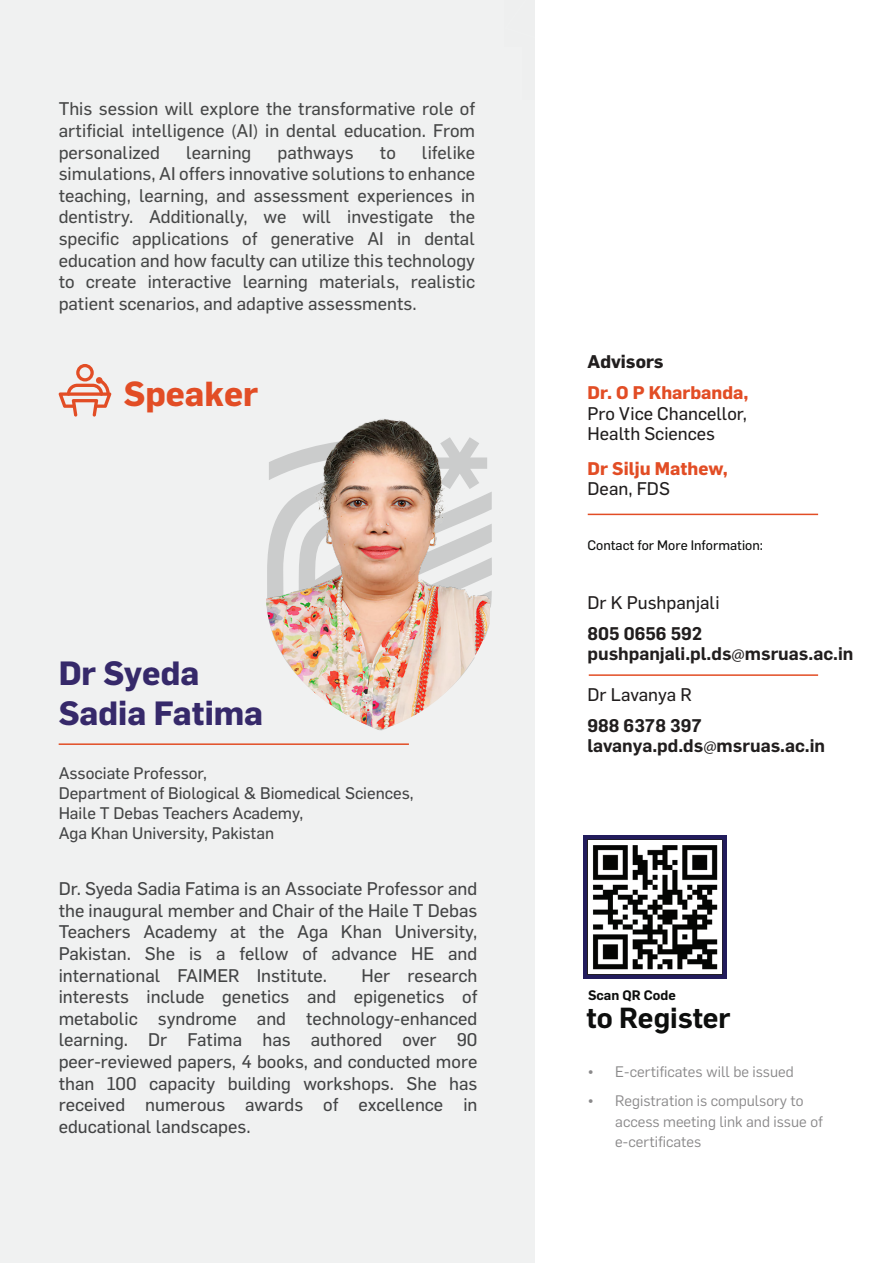
<style>
.page{position:relative;width:893px;height:1263px;background:#fff}
.page>*{position:absolute;margin:0;border:0;box-sizing:border-box;transform-origin:0 0}
.t1{font:700 34.05px "Flama Trial";color:#e24d25}
.t2{font:700 33px/39.6px "Flama Trial";color:#36296a}
.t3{font:600 28.5px "Flama Trial";letter-spacing:-.005em;color:#0d0e0d}
.t4{font:18px/21.6px "Flama Trial Basic";color:#434445;text-align:justify}
.t5{font:18px/21.6px "Flama Trial Basic";color:#464747;text-align:justify}
.t6{font:600 18px/20.4px "Flama Trial";color:#211e1e}
.t7{font:18px/20.4px "Flama Trial Basic";color:#211e1e}
.t8{font:700 18px "Flama Trial";color:#e24d25}
.t9{font:700 18px "Flama Trial";color:#211e1e}
.t10{font:16.5px/19.8px "Flama Trial Basic";color:#434445}
.t11{font:15px/20.4px "Flama Trial";color:#8a898a}
.t12{font:13.5px "Flama Trial Basic";color:#0d0e0d}
.t13{font:600 13.5px "Flama Trial";color:#0d0e0d}
.s1{font-family:"Myriad Pro"}
.s2{font-family:"Myriad Pro";font-weight:400}
.s3{font-family:"Times New Roman"}
</style>
<div class="page">
<div style="left:0;top:0;width:535px;height:1263px;background:#f0f1f1"></div>
<img style="left:266px;top:419px;width:226px;height:311px">
<svg style="left:59px;top:364px;width:52px;height:53px"></svg>
<hr style="left:59px;top:743px;width:350px;height:2px;background:#e24d25">
<div style="left:583px;top:836px;width:143px;height:142px;background:#221c5c"></div>
<svg style="left:587px;top:839px;width:136px;height:136px"></svg>
<hr style="left:589px;top:674px;width:229px;height:2px;background:#e24d25">
<img style="left:589px;top:840px;width:133px;height:133px">
<hr style="left:588px;top:514px;width:230px;height:1px;background:#e24d25">
<p class="t5" style="left:59px;top:100px;width:418px">This session will explore the transformative role of artificial intelligence <span class="s1">(</span>AI<span class="s1">)</span> in dental education. From personalized</p>
<p class="t5" style="left:59px;top:143px;width:418px;text-indent:363px">lifelike simulations, AI offers innovative solutions to enhance teaching, learning, and assessment experiences in dentistry. Additionally, we will investigate the specific applications of generative AI in dental education and how faculty can utilize this technology to create interactive learning materials, realistic patient scenarios, and adaptive assessments.</p>
<p class="t5" style="left:186px;top:143px;width:67px">learning</p>
<p class="t5" style="left:277px;top:143px;width:78px">pathways</p>
<p class="t5" style="left:380px;top:143px;width:17px">to</p>
<h1 class="t1" style="left:124px;top:381px;width:136px">Speaker</h1>
<h2 class="t2" style="left:59px;top:656px;width:206px">Dr Syeda<br>Sadia Fatima</h2>
<p class="t10" style="left:59px;top:765px;width:357px">Associate Professor,<br>Department of Biological &amp; Biomedical Sciences, Haile T Debas Teachers Academy,<br>Aga Khan University, Pakistan</p>
<p class="t4" style="left:59px;top:879px;width:420px">Dr. Syeda Sadia Fatima is an Associate Professor and the inaugural member and Chair of the Haile T Debas Teachers Academy at the Aga Khan University, Pakistan. She is a fellow of advance HE and international FAIMER Institute.</p>
<p class="t4" style="left:59px;top:966px;width:420px;text-indent:303px">Her research interests include genetics and epigenetics of metabolic syndrome and technology-enhanced learning. Dr Fatima has authored over 90 peer-reviewed papers, 4 books, and conducted more than 100 capacity building workshops. She has received numerous awards of excellence in educational landscapes.</p>
<p class="t9" style="left:588px;top:354px;width:78px">Advisors</p>
<p class="t8" style="left:588px;top:386px;width:163px">Dr. O P Kharbanda,</p>
<p class="t7" style="left:588px;top:405px;width:161px">Pro Vice Chancellor,<br>Health Sciences</p>
<p class="t8" style="left:588px;top:461px;width:142px">Dr Silju Mathew,</p>
<p class="t7" style="left:588px;top:480px;width:84px">Dean, FDS</p>
<p class="t12" style="left:588px;top:540px;width:177px">Contact for More Information:</p>
<p class="t7" style="left:588px;top:594px;width:133px">Dr K Pushpanjali</p>
<p class="t6" style="left:588px;top:625px;width:267px">805 0656 592 pushpanjali.pl.ds<span class="s2">@</span>msruas.ac.in</p>
<p class="t7" style="left:588px;top:686px;width:106px">Dr Lavanya R</p>
<p class="t6" style="left:588px;top:717px;width:239px">988 6378 397 lavanya.pd.ds<span class="s2">@</span>msruas.ac.in</p>
<p class="t13" style="left:588px;top:990px;width:89px">Scan QR Code</p>
<h3 class="t3" style="left:587px;top:1007px;width:146px">to Register</h3>
<p class="t11" style="left:588px;top:1063px;width:207px"><span class="s3">•</span> E-certificates will be issued</p>
<p class="t11" style="left:615px;top:1092px;width:209px;text-indent:-27px"><span class="s3">•</span> Registration is compulsory to access meeting link and issue of e-certificates</p>
</div>
